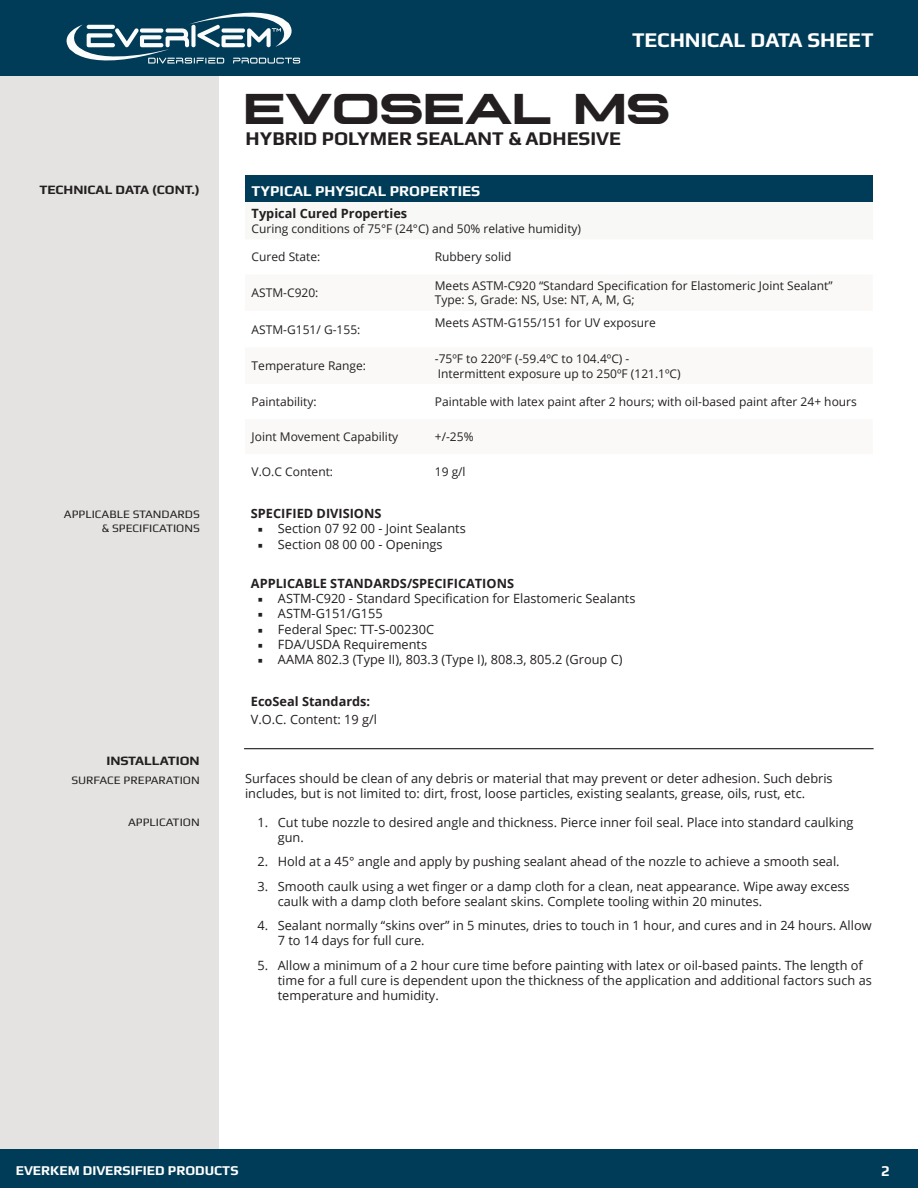
<style>
.page{position:relative;width:918px;height:1188px;background:#fff}
.page>*{position:absolute;margin:0;border:0;box-sizing:border-box;transform-origin:0 0}
.t1{font:700 45px "Plateia";color:#231f20}
.t2{font:700 21px "Play";color:#fff}
.t3{font:700 19.5px "Play";color:#231f20}
.t4{font:700 15px "Play";color:#fff}
.t5{font:700 13.5px "Play";color:#fff}
.t6{font:700 12.9px "Play";color:#231f20;scale:1.05 1}
.t7{font:12.75px/15.3px "Open Sans";color:#231f20}
.t8{font:700 12.75px "Open Sans";color:#231f20}
.t9{font:12px "Open Sans";color:#231f20}
.t10{font:11.4px/14.4px "Play";color:#231f20;text-align:right;scale:1.05 1}
.s1{font-family:"Minion Pro"}
</style>
<div class="page">
<div style="left:0;top:50px;width:218px;height:1099px;background:#e5e3e2"></div>
<div style="left:0;top:0;width:918px;height:76px;background:#003c57"></div>
<svg style="left:66px;top:12px;width:234px;height:52px"></svg>
<div style="left:0;top:1149px;width:918px;height:39px;background:#003c57"></div>
<hr style="left:244px;top:748px;width:630px;height:1px;background:#000">
<div style="left:245px;top:175px;width:628px;height:27px;background:#003c57"></div>
<div style="left:245px;top:202px;width:628px;height:37px;background:#f8f8f7"></div>
<p class="t2" style="left:632px;top:28px;width:243px">TECHNICAL DATA SHEET</p>
<p class="t6" style="left:39px;top:182px;width:154px">TECHNICAL DATA (CONT.)</p>
<p class="t10" style="left:64px;top:507px;width:131px">APPLICABLE STANDARDS &amp; SPECIFICATIONS</p>
<p class="t1" style="left:244px;top:82px;width:428px">EVOSEAL MS</p>
<p class="t3" style="left:246px;top:127px;width:377px">HYBRID POLYMER SEALANT &amp; ADHESIVE</p>
<p class="t4" style="left:252px;top:182px;width:230px">TYPICAL PHYSICAL PROPERTIES</p>
<p class="t8" style="left:252px;top:205px;width:157px">Typical Cured Properties</p>
<p class="t9" style="left:252px;top:220px;width:331px">Curing conditions of 75°F (24°C) and 50% relative humidity)</p>
<p class="t9" style="left:252px;top:249px;width:70px">Cured State:</p>
<p class="t9" style="left:435px;top:249px;width:78px">Rubbery solid</p>
<p class="t9" style="left:252px;top:285px;width:68px">ASTM-C920:</p>
<p class="t9" style="left:435px;top:277px;width:399px">Meets ASTM-C920 “Standard Specification for Elastomeric Joint Sealant”</p>
<p class="t9" style="left:435px;top:292px;width:201px">Type: S, Grade: NS, Use: NT, A, M, G;</p>
<p class="t9" style="left:252px;top:321px;width:110px">ASTM-G151/ G-155:</p>
<p class="t9" style="left:435px;top:314px;width:223px">Meets ASTM-G155/151 for UV exposure</p>
<p class="t9" style="left:252px;top:358px;width:116px">Temperature Range:</p>
<p class="t9" style="left:435px;top:351px;width:196px">-75ºF to 220ºF (-59.4ºC to 104.4ºC) -</p>
<p class="t9" style="left:438px;top:365px;width:244px">Intermittent exposure up to 250ºF (121.1ºC)</p>
<p class="t9" style="left:252px;top:394px;width:67px">Paintability:</p>
<p class="t9" style="left:435px;top:394px;width:424px">Paintable with latex paint after 2 hours; with oil-based paint after 24+ hours</p>
<p class="t9" style="left:252px;top:429px;width:148px">Joint Movement Capability</p>
<p class="t9" style="left:435px;top:429px;width:40px">+/-25%</p>
<p class="t9" style="left:252px;top:464px;width:83px">V.O.C Content:</p>
<p class="t9" style="left:435px;top:464px;width:32px">19 g/l</p>
<p class="t8" style="left:251px;top:504px;width:132px">SPECIFIED DIVISIONS</p>
<p class="t7" style="left:258px;top:521px;width:210px"><span class="s1">■</span> Section 07 92 00 - Joint Sealants</p>
<p class="t7" style="left:258px;top:536px;width:187px"><span class="s1">■</span> Section 08 00 00 - Openings</p>
<p class="t8" style="left:251px;top:574px;width:265px">APPLICABLE STANDARDS/SPECIFICATIONS</p>
<p class="t7" style="left:258px;top:591px;width:379px"><span class="s1">■</span> ASTM-C920 - Standard Specification for Elastomeric Sealants</p>
<p class="t7" style="left:258px;top:606px;width:126px"><span class="s1">■</span> ASTM-G151/G155</p>
<p class="t7" style="left:258px;top:621px;width:178px"><span class="s1">■</span> Federal Spec: TT-S-00230C</p>
<p class="t7" style="left:258px;top:636px;width:171px"><span class="s1">■</span> FDA/USDA Requirements</p>
<p class="t7" style="left:258px;top:652px;width:366px"><span class="s1">■</span> AAMA 802.3 (Type II), 803.3 (Type I), 808.3, 805.2 (Group C)</p>
<p class="t8" style="left:251px;top:693px;width:121px">EcoSeal Standards:</p>
<p class="t7" style="left:251px;top:712px;width:128px">V.O.C. Content: 19 g/l</p>
<p class="t6" style="left:106px;top:753px;width:90px">INSTALLATION</p>
<p class="t10" style="left:71px;top:772px;width:124px">SURFACE PREPARATION</p>
<p class="t7" style="left:245px;top:770px;width:589px">Surfaces should be clean of any debris or material that may prevent or deter adhesion. Such debris includes, but is not limited to: dirt, frost, loose particles, existing sealants, grease, oils, rust, etc.</p>
<p class="t10" style="left:128px;top:815px;width:70px">APPLICATION</p>
<p class="t7" style="left:278px;top:814px;width:577px;text-indent:-20px">1. Cut tube nozzle to desired angle and thickness. Pierce inner foil seal. Place into standard caulking gun.</p>
<p class="t7" style="left:258px;top:854px;width:584px">2. Hold at a 45° angle and apply by pushing sealant ahead of the nozzle to achieve a smooth seal.</p>
<p class="t7" style="left:278px;top:878px;width:573px;text-indent:-20px">3. Smooth caulk using a wet finger or a damp cloth for a clean, neat appearance. Wipe away excess caulk with a damp cloth before sealant skins. Complete tooling within 20 minutes.</p>
<p class="t7" style="left:278px;top:918px;width:595px;text-indent:-20px">4. Sealant normally “skins over” in 5 minutes, dries to touch in 1 hour, and cures and in 24 hours. Allow<br>7 to 14 days for full cure.</p>
<p class="t7" style="left:278px;top:957px;width:596px;text-indent:-20px">5. Allow a minimum of a 2 hour cure time before painting with latex or oil-based paints. The length of time for a full cure is dependent upon the thickness of the application and additional factors such as temperature and humidity.</p>
<p class="t5" style="left:16px;top:1162px;width:224px">EVERKEM DIVERSIFIED PRODUCTS</p>
<p class="t4" style="left:881px;top:1162px;width:10px">2</p>
</div>
